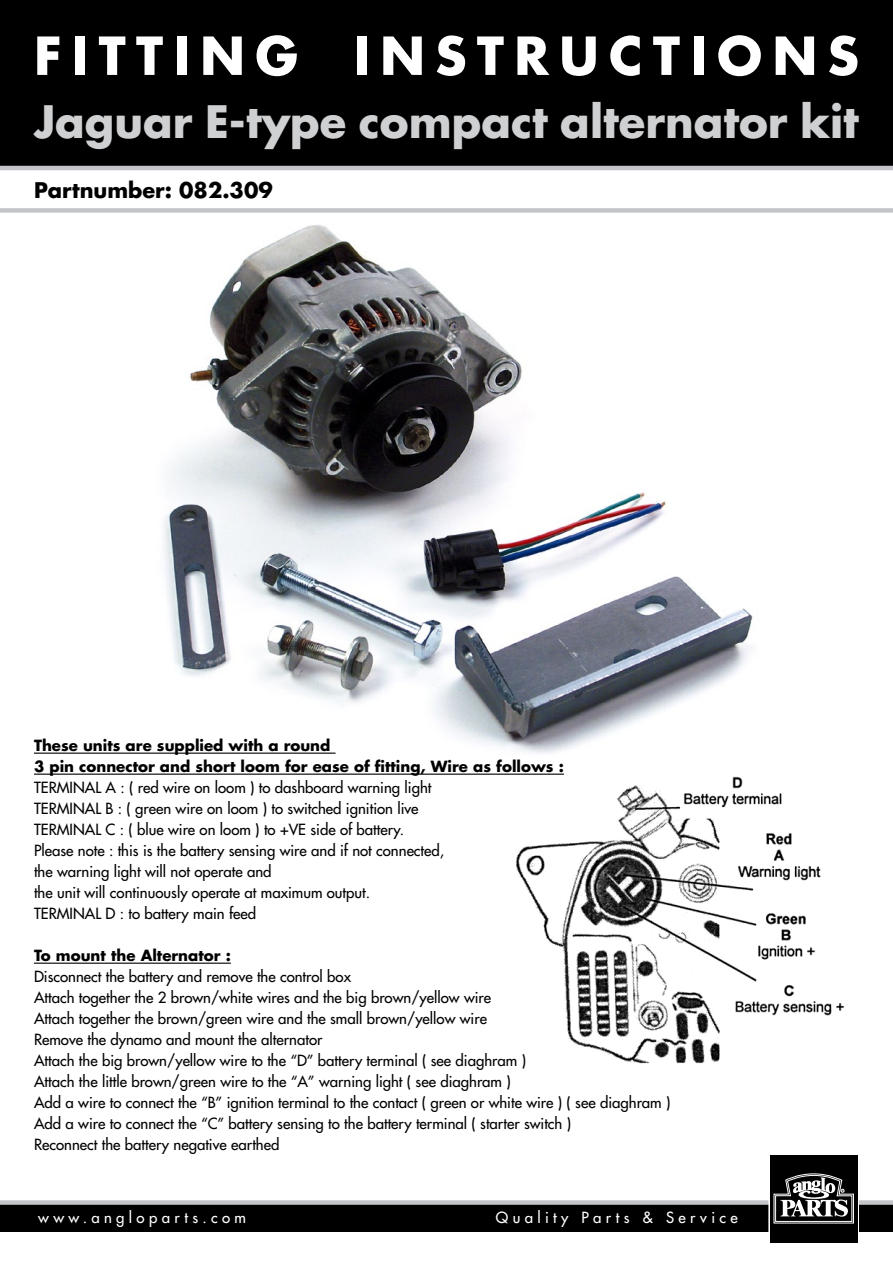
<style>
.page{position:relative;width:893px;height:1263px;background:#fff}
.page>*{position:absolute;margin:0;border:0;box-sizing:border-box;transform-origin:0 0}
.t1{font:700 51px "Futura";letter-spacing:.2em;color:#fff}
.t2{font:700 43.5px "Futura";color:#ced0d2}
.t3{font:700 21px "Futura";color:#000}
.t4{font:15px/21px "Futura";color:#000}
.t5{font:700 15px/21px "Futura";color:#000}
.t6{font:15px "Futura";letter-spacing:.29em;color:#fff}
</style>
<div class="page">
<div style="left:0;top:0;width:893px;height:169px;background:#000"></div>
<div style="left:0;top:1204px;width:893px;height:27px;background:#000"></div>
<div style="left:0;top:1200px;width:893px;height:5px;background:#c3c5c8"></div>
<svg style="left:768px;top:1155px;width:91px;height:88px"></svg>
<div style="left:770px;top:1156px;width:87px;height:87px;background:#000"></div>
<svg style="left:773px;top:1173px;width:81px;height:51px"></svg>
<hr style="left:0;top:166px;width:893px;height:4px;background:#c3c5c8">
<div style="left:0;top:208px;width:893px;height:5px;background:#c3c5c8"></div>
<img style="left:163px;top:225px;width:590px;height:528px">
<img style="left:516px;top:776px;width:329px;height:288px">
<hr style="left:34px;top:752px;width:302px;height:2px;background:#000">
<hr style="left:34px;top:773px;width:530px;height:2px;background:#000">
<hr style="left:34px;top:962px;width:197px;height:2px;background:#000">
<h1 class="t1" style="left:34px;top:20px;width:826px">FITTING INSTRUCTIONS</h1>
<h2 class="t2" style="left:34px;top:91px;width:826px">Jaguar E-type compact alternator kit</h2>
<h3 class="t3" style="left:34px;top:175px;width:240px">Partnumber: 082.309</h3>
<p class="t5" style="left:34px;top:734px;width:531px">These units are supplied with a round<br>3 pin connector and short loom for ease of fitting, Wire as follows :</p>
<p class="t4" style="left:34px;top:777px;width:412px">TERMINAL A : ( red wire on loom ) to dashboard warning light TERMINAL B : ( green wire on loom ) to switched ignition live TERMINAL C : ( blue wire on loom ) to +VE side of battery.<br>Please note : this is the battery sensing wire and if not connected, the warning light will not operate and<br>the unit will continuously operate at maximum output.<br>TERMINAL D : to battery main feed</p>
<p class="t5" style="left:34px;top:944px;width:198px">To mount the Alternator :</p>
<p class="t4" style="left:34px;top:966px;width:638px">Disconnect the battery and remove the control box<br>Attach together the 2 brown/white wires and the big brown/yellow wire<br>Attach together the brown/green wire and the small brown/yellow wire<br>Remove the dynamo and mount the alternator<br>Attach the big brown/yellow wire to the “D” battery terminal ( see diaghram )<br>Attach the little brown/green wire to the “A” warning light ( see diaghram )<br>Add a wire to connect the “B” ignition terminal to the contact ( green or white wire ) ( see diaghram )<br>Add a wire to connect the “C” battery sensing to the battery terminal ( starter switch )<br>Reconnect the battery negative earthed</p>
<p class="t6" style="left:38px;top:1208px;width:209px">www.angloparts.com</p>
<p class="t6" style="left:496px;top:1208px;width:243px">Quality Parts &amp; Service</p>
</div>
